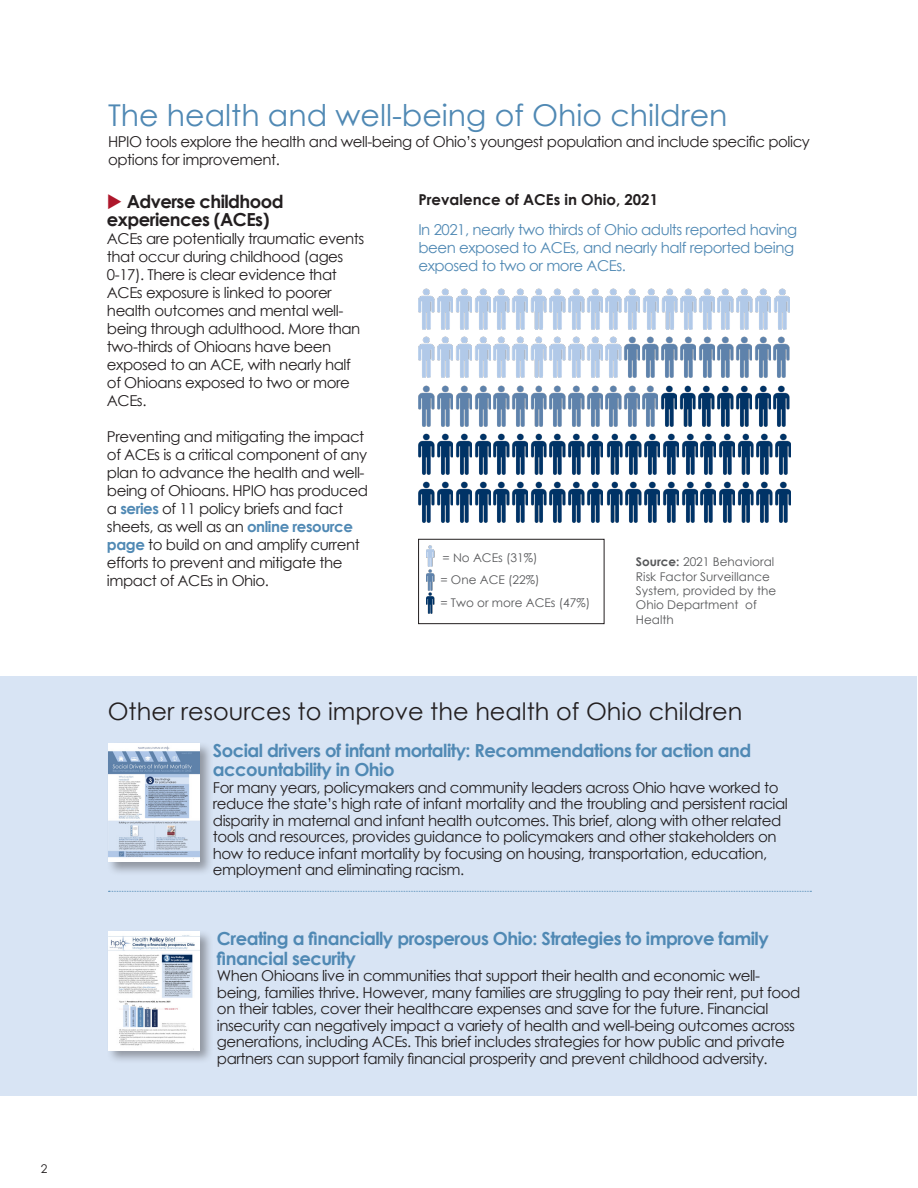
<style>
.page{position:relative;width:918px;height:1188px;background:#fff}
.page>*{position:absolute;margin:0;border:0;box-sizing:border-box;transform-origin:0 0}
.t1{font:30px "Century Gothic";color:#5089b4}
.t2{font:24px "Century Gothic";color:#231f20}
.t3{font:700 18px/19.5px "Century Gothic";letter-spacing:-.03em;color:#5089b4}
.t4{font:700 18px/18px "Century Gothic";letter-spacing:-.03em;color:#231f20}
.t5{font:15px/18px "Century Gothic";letter-spacing:-.03em;color:#231f20}
.t6{font:15px/18px "Century Gothic";letter-spacing:-.03em;color:#5089b4}
.t7{font:700 15px "Century Gothic";color:#231f20}
.t8{font:12px/14.4px "Century Gothic";color:#57585a}
.t9{font:12px "Century Gothic Pro";color:#231f20}
.s1{color:#ae172b}
.s2{font-weight:700;color:#5089b4}
.s3{font-weight:700}
</style>
<div class="page">
<img style="left:418px;top:288px;width:16px;height:41px">
<img style="left:437px;top:288px;width:16px;height:41px">
<img style="left:456px;top:288px;width:16px;height:41px">
<img style="left:475px;top:288px;width:16px;height:41px">
<img style="left:493px;top:288px;width:16px;height:41px">
<img style="left:512px;top:288px;width:16px;height:41px">
<img style="left:531px;top:288px;width:15px;height:41px">
<img style="left:549px;top:288px;width:16px;height:41px">
<img style="left:568px;top:288px;width:16px;height:41px">
<img style="left:587px;top:288px;width:16px;height:41px">
<img style="left:605px;top:288px;width:16px;height:41px">
<img style="left:624px;top:288px;width:16px;height:41px">
<img style="left:643px;top:288px;width:16px;height:41px">
<img style="left:662px;top:288px;width:15px;height:41px">
<img style="left:680px;top:288px;width:16px;height:41px">
<img style="left:699px;top:288px;width:16px;height:41px">
<img style="left:718px;top:288px;width:15px;height:41px">
<img style="left:736px;top:288px;width:16px;height:41px">
<img style="left:755px;top:288px;width:16px;height:41px">
<img style="left:774px;top:288px;width:16px;height:41px">
<img style="left:418px;top:336px;width:16px;height:42px">
<img style="left:437px;top:336px;width:16px;height:42px">
<img style="left:456px;top:336px;width:16px;height:42px">
<img style="left:475px;top:336px;width:16px;height:42px">
<img style="left:493px;top:336px;width:16px;height:42px">
<img style="left:512px;top:336px;width:16px;height:42px">
<img style="left:531px;top:336px;width:15px;height:42px">
<img style="left:549px;top:336px;width:16px;height:42px">
<img style="left:568px;top:336px;width:16px;height:42px">
<img style="left:587px;top:336px;width:16px;height:42px">
<img style="left:605px;top:336px;width:16px;height:42px">
<img style="left:624px;top:336px;width:16px;height:42px">
<img style="left:642px;top:336px;width:16px;height:42px">
<img style="left:661px;top:336px;width:16px;height:42px">
<img style="left:680px;top:336px;width:16px;height:42px">
<img style="left:699px;top:336px;width:16px;height:42px">
<img style="left:717px;top:336px;width:16px;height:42px">
<img style="left:736px;top:336px;width:16px;height:42px">
<img style="left:755px;top:336px;width:16px;height:42px">
<img style="left:773px;top:336px;width:16px;height:42px">
<img style="left:605px;top:385px;width:16px;height:41px">
<img style="left:418px;top:385px;width:16px;height:41px">
<img style="left:437px;top:385px;width:16px;height:41px">
<img style="left:456px;top:385px;width:16px;height:41px">
<img style="left:475px;top:385px;width:16px;height:41px">
<img style="left:493px;top:385px;width:16px;height:41px">
<img style="left:512px;top:385px;width:16px;height:41px">
<img style="left:531px;top:385px;width:15px;height:41px">
<img style="left:549px;top:385px;width:16px;height:41px">
<img style="left:568px;top:385px;width:16px;height:41px">
<img style="left:587px;top:385px;width:16px;height:41px">
<img style="left:624px;top:385px;width:16px;height:41px">
<img style="left:642px;top:385px;width:16px;height:41px">
<img style="left:661px;top:385px;width:16px;height:41px">
<img style="left:680px;top:385px;width:15px;height:41px">
<img style="left:698px;top:385px;width:16px;height:41px">
<img style="left:717px;top:385px;width:16px;height:41px">
<img style="left:736px;top:385px;width:16px;height:41px">
<img style="left:755px;top:385px;width:16px;height:41px">
<img style="left:773px;top:385px;width:16px;height:41px">
<img style="left:418px;top:433px;width:16px;height:41px">
<img style="left:437px;top:433px;width:16px;height:41px">
<img style="left:456px;top:433px;width:16px;height:41px">
<img style="left:475px;top:433px;width:16px;height:41px">
<img style="left:493px;top:433px;width:16px;height:41px">
<img style="left:512px;top:433px;width:16px;height:41px">
<img style="left:531px;top:433px;width:15px;height:41px">
<img style="left:549px;top:433px;width:16px;height:41px">
<img style="left:568px;top:433px;width:16px;height:41px">
<img style="left:587px;top:433px;width:16px;height:41px">
<img style="left:607px;top:433px;width:15px;height:41px">
<img style="left:625px;top:433px;width:16px;height:41px">
<img style="left:644px;top:433px;width:16px;height:41px">
<img style="left:663px;top:433px;width:16px;height:41px">
<img style="left:682px;top:433px;width:16px;height:41px">
<img style="left:700px;top:433px;width:16px;height:41px">
<img style="left:719px;top:433px;width:16px;height:41px">
<img style="left:738px;top:433px;width:15px;height:41px">
<img style="left:756px;top:433px;width:16px;height:41px">
<img style="left:775px;top:433px;width:16px;height:41px">
<img style="left:418px;top:481px;width:16px;height:42px">
<img style="left:437px;top:481px;width:16px;height:42px">
<img style="left:456px;top:481px;width:16px;height:42px">
<img style="left:475px;top:481px;width:16px;height:42px">
<img style="left:493px;top:481px;width:16px;height:42px">
<img style="left:512px;top:481px;width:16px;height:42px">
<img style="left:531px;top:481px;width:15px;height:42px">
<img style="left:549px;top:481px;width:16px;height:42px">
<img style="left:568px;top:481px;width:16px;height:42px">
<img style="left:587px;top:481px;width:16px;height:42px">
<img style="left:607px;top:481px;width:15px;height:42px">
<img style="left:625px;top:481px;width:16px;height:42px">
<img style="left:644px;top:481px;width:16px;height:42px">
<img style="left:663px;top:481px;width:16px;height:42px">
<img style="left:682px;top:481px;width:16px;height:42px">
<img style="left:700px;top:481px;width:16px;height:42px">
<img style="left:719px;top:481px;width:16px;height:42px">
<img style="left:738px;top:481px;width:15px;height:42px">
<img style="left:756px;top:481px;width:16px;height:42px">
<img style="left:775px;top:481px;width:16px;height:42px">
<img style="left:426px;top:545px;width:8px;height:21px">
<img style="left:426px;top:569px;width:8px;height:21px">
<img style="left:426px;top:592px;width:8px;height:21px">
<div style="left:418px;top:539px;width:186px;height:85px;border:1px solid #231f20"></div>
<div style="left:1px;top:676px;width:916px;height:419px;background:#d8e4f4"></div>
<div style="left:106px;top:741px;width:108px;height:135px;background:#231f20;opacity:.4"></div>
<img style="left:108px;top:743px;width:92px;height:119px">
<div style="left:106px;top:929px;width:108px;height:135px;background:#231f20;opacity:.4"></div>
<img style="left:108px;top:932px;width:92px;height:118px">
<svg style="left:109px;top:891px;width:702px;height:1px"></svg>
<p class="t9" style="left:41px;top:1162px;width:8px">2</p>
<p class="t1" style="left:108px;top:94px;width:621px">The health and well-being of Ohio children</p>
<p class="t5" style="left:108px;top:133px;width:704px">HPIO tools explore the health and well-being of Ohio’s youngest population and include specific policy options for improvement.</p>
<p class="t4" style="left:107px;top:191px;width:178px"><span class="s1">◆</span> Adverse childhood experiences (ACEs)</p>
<p class="t5" style="left:107px;top:229px;width:259px">ACEs are potentially traumatic events that occur during childhood (ages<br>0-17). There is clear evidence that<br>ACEs exposure is linked to poorer health outcomes and mental well&shy;being through adulthood. More than two-thirds of Ohioans have been exposed to an ACE, with nearly half of Ohioans exposed to two or more<br>ACEs.</p>
<p class="t5" style="left:107px;top:427px;width:263px">Preventing and mitigating the impact of ACEs is a critical component of any plan to advance the health and well&shy;being of Ohioans. HPIO has produced a <span class="s2">series</span> of 11 policy briefs and fact sheets, as well as an <span class="s2">online resource page</span> to build on and amplify current efforts to prevent and mitigate the impact of ACEs in Ohio.</p>
<p class="t7" style="left:418px;top:188px;width:241px">Prevalence of ACEs in Ohio, 2021</p>
<p class="t6" style="left:418px;top:221px;width:381px">In 2021, nearly two thirds of Ohio adults reported having been exposed to ACEs, and nearly half reported being exposed to two or more ACEs.</p>
<p class="t8" style="left:442px;top:550px;width:97px">= No ACEs (31%)</p>
<p class="t8" style="left:440px;top:572px;width:101px">= One ACE (22%)</p>
<p class="t8" style="left:440px;top:595px;width:152px">= Two or more ACEs (47%)</p>
<p class="t8" style="left:636px;top:555px;width:142px"><span class="s3">Source:</span> 2021 Behavioral<br>Risk Factor Surveillance<br>System, provided by the<br>Ohio Department of<br>Health</p>
<p class="t2" style="left:108px;top:694px;width:636px">Other resources to improve the health of Ohio children</p>
<p class="t3" style="left:213px;top:740px;width:540px">Social drivers of infant mortality: Recommendations for action and accountability in Ohio</p>
<p class="t5" style="left:213px;top:779px;width:577px;line-height:16.5px">For many years, policymakers and community leaders across Ohio have worked to reduce the state’s high rate of infant mortality and the troubling and persistent racial disparity in maternal and infant health outcomes. This brief, along with other related tools and resources, provides guidance to policymakers and other stakeholders on how to reduce infant mortality by focusing on housing, transportation, education, employment and eliminating racism.</p>
<p class="t3" style="left:217px;top:928px;width:553px">Creating a financially prosperous Ohio: Strategies to improve family financial security</p>
<p class="t5" style="left:217px;top:967px;width:585px;line-height:16.5px">When Ohioans live in communities that support their health and economic well&shy;being, families thrive. However, many families are struggling to pay their rent, put food on their tables, cover their healthcare expenses and save for the future. Financial insecurity can negatively impact a variety of health and well-being outcomes across generations, including ACEs. This brief includes strategies for how public and private partners can support family financial prosperity and prevent childhood adversity.</p>
</div>
